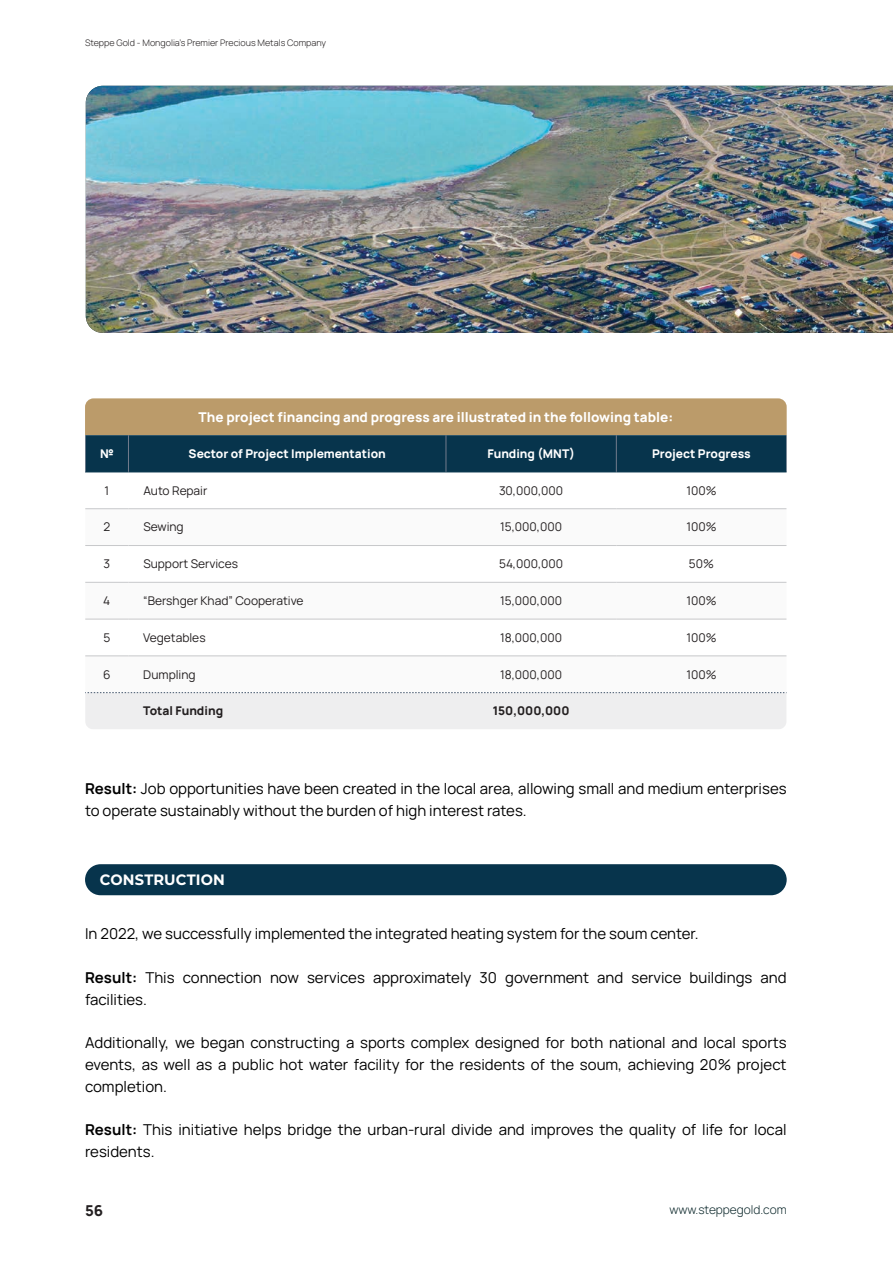
<style>
.page{position:relative;width:893px;height:1263px;background:#fff}
.page>*{position:absolute;margin:0;border:0;box-sizing:border-box;transform-origin:0 0}
.Main_text{font:15px/21.8px "Manrope";color:#000}
.Main_Text_BG_Blue_Lo{font:700 15px "Montserrat";letter-spacing:.01em;color:#fff}
.t1{font:800 15px "Manrope";color:#231f20}
.t2{font:800 13.5px "Manrope";color:#fff}
.t3{font:12px "Manrope";color:#231f20}
.t4{font:800 12px "Manrope";color:#fff}
.t5{font:800 12px "Manrope";color:#231f20}
.t6{font:300 12px "Manrope";color:#0d292c}
.t7{font:300 9px "Manrope";color:#231f20}
.s1{font-weight:700}
</style>
<div class="page">
<div style="left:85px;top:864px;width:702px;height:31px;background:#07344c;border-radius:16px"></div>
<div style="left:85px;top:398px;width:702px;height:37px;background:#bb9b6a"></div>
<div style="left:86px;top:435px;width:700px;height:37px;background:#07344c"></div>
<svg style="left:85px;top:509px;width:702px;height:147px"></svg>
<hr style="left:85px;top:472px;width:43px;height:1px;background:#07344c">
<hr style="left:128px;top:472px;width:318px;height:1px;background:#07344c">
<hr style="left:446px;top:472px;width:170px;height:1px;background:#07344c">
<hr style="left:616px;top:472px;width:171px;height:1px;background:#07344c">
<hr style="left:85px;top:435px;width:1px;height:37px;background:#737c8d">
<hr style="left:128px;top:435px;width:1px;height:37px;background:#737c8d">
<hr style="left:446px;top:435px;width:1px;height:37px;background:#737c8d">
<hr style="left:616px;top:435px;width:1px;height:37px;background:#737c8d">
<hr style="left:786px;top:435px;width:1px;height:37px;background:#737c8d">
<hr style="left:85px;top:508px;width:43px;height:1px;background:#c7c8ca">
<hr style="left:128px;top:508px;width:318px;height:1px;background:#c7c8ca">
<hr style="left:446px;top:508px;width:170px;height:1px;background:#c7c8ca">
<hr style="left:616px;top:508px;width:171px;height:1px;background:#c7c8ca">
<hr style="left:85px;top:545px;width:43px;height:1px;background:#c7c8ca">
<hr style="left:128px;top:545px;width:318px;height:1px;background:#c7c8ca">
<hr style="left:446px;top:545px;width:170px;height:1px;background:#c7c8ca">
<hr style="left:616px;top:545px;width:171px;height:1px;background:#c7c8ca">
<hr style="left:85px;top:582px;width:43px;height:1px;background:#c7c8ca">
<hr style="left:128px;top:582px;width:318px;height:1px;background:#c7c8ca">
<hr style="left:446px;top:582px;width:170px;height:1px;background:#c7c8ca">
<hr style="left:616px;top:582px;width:171px;height:1px;background:#c7c8ca">
<hr style="left:85px;top:619px;width:43px;height:1px;background:#c7c8ca">
<hr style="left:128px;top:619px;width:318px;height:1px;background:#c7c8ca">
<hr style="left:446px;top:619px;width:170px;height:1px;background:#c7c8ca">
<hr style="left:616px;top:619px;width:171px;height:1px;background:#c7c8ca">
<hr style="left:85px;top:656px;width:43px;height:1px;background:#c7c8ca">
<hr style="left:128px;top:656px;width:318px;height:1px;background:#c7c8ca">
<hr style="left:446px;top:656px;width:170px;height:1px;background:#c7c8ca">
<hr style="left:616px;top:656px;width:171px;height:1px;background:#c7c8ca">
<div style="left:85px;top:692px;width:702px;height:37px;background:#eeeeef"></div>
<img style="left:86px;top:86px;width:807px;height:247px">
<p class="t7" style="left:85px;top:36px;width:243px">Steppe Gold - Mongolia’s Premier Precious Metals Company</p>
<p class="t2" style="left:199px;top:405px;width:476px">The project financing and progress are illustrated in the following table:</p>
<p class="t4" style="left:100px;top:443px;width:15px">№</p>
<p class="t4" style="left:189px;top:443px;width:199px">Sector of Project Implementation</p>
<p class="t4" style="left:487px;top:443px;width:89px">Funding (MNT)</p>
<p class="t4" style="left:652px;top:443px;width:100px">Project Progress</p>
<p class="t3" style="left:105px;top:481px;width:6px">1</p>
<p class="t3" style="left:143px;top:481px;width:66px">Auto Repair</p>
<p class="t3" style="left:499px;top:481px;width:66px">30,000,000</p>
<p class="t3" style="left:686px;top:481px;width:32px">100%</p>
<p class="t3" style="left:103px;top:518px;width:8px">2</p>
<p class="t3" style="left:143px;top:518px;width:42px">Sewing</p>
<p class="t3" style="left:500px;top:518px;width:63px">15,000,000</p>
<p class="t3" style="left:686px;top:518px;width:32px">100%</p>
<p class="t3" style="left:104px;top:555px;width:8px">3</p>
<p class="t3" style="left:143px;top:555px;width:96px">Support Services</p>
<p class="t3" style="left:499px;top:555px;width:66px">54,000,000</p>
<p class="t3" style="left:689px;top:555px;width:27px">50%</p>
<p class="t3" style="left:103px;top:591px;width:9px">4</p>
<p class="t3" style="left:143px;top:591px;width:162px">“Bershger Khad” Cooperative</p>
<p class="t3" style="left:500px;top:591px;width:63px">15,000,000</p>
<p class="t3" style="left:686px;top:591px;width:32px">100%</p>
<p class="t3" style="left:103px;top:628px;width:8px">5</p>
<p class="t3" style="left:143px;top:628px;width:64px">Vegetables</p>
<p class="t3" style="left:500px;top:628px;width:63px">18,000,000</p>
<p class="t3" style="left:686px;top:628px;width:32px">100%</p>
<p class="t3" style="left:103px;top:665px;width:9px">6</p>
<p class="t3" style="left:143px;top:665px;width:54px">Dumpling</p>
<p class="t3" style="left:500px;top:665px;width:63px">18,000,000</p>
<p class="t3" style="left:686px;top:665px;width:32px">100%</p>
<p class="t5" style="left:143px;top:700px;width:81px">Total Funding</p>
<p class="t5" style="left:493px;top:700px;width:78px">150,000,000</p>
<p class="Main_text" style="left:85px;top:777px;width:703px"><span class="s1">Result:</span> Job opportunities have been created in the local area, allowing small and medium enterprises to operate sustainably without the burden of high interest rates.</p>
<p class="Main_Text_BG_Blue_Lo" style="left:100px;top:869px;width:127px">CONSTRUCTION</p>
<p class="Main_text" style="left:85px;top:922px;width:615px">In 2022, we successfully implemented the integrated heating system for the soum center.</p>
<p class="Main_text" style="left:85px;top:965px;width:703px"><span class="s1">Result:</span> This connection now services approximately 30 government and service buildings and facilities.</p>
<p class="Main_text" style="left:85px;top:1031px;width:703px;text-align:justify">Additionally, we began constructing a sports complex designed for both national and local sports events, as well as a public hot water facility for the residents of the soum, achieving 20% project completion.</p>
<p class="Main_text" style="left:85px;top:1118px;width:703px"><span class="s1">Result:</span> This initiative helps bridge the urban-rural divide and improves the quality of life for local residents.</p>
<p class="t1" style="left:85px;top:1197px;width:20px">56</p>
<p class="t6" style="left:669px;top:1201px;width:119px">www.steppegold.com</p>
</div>
